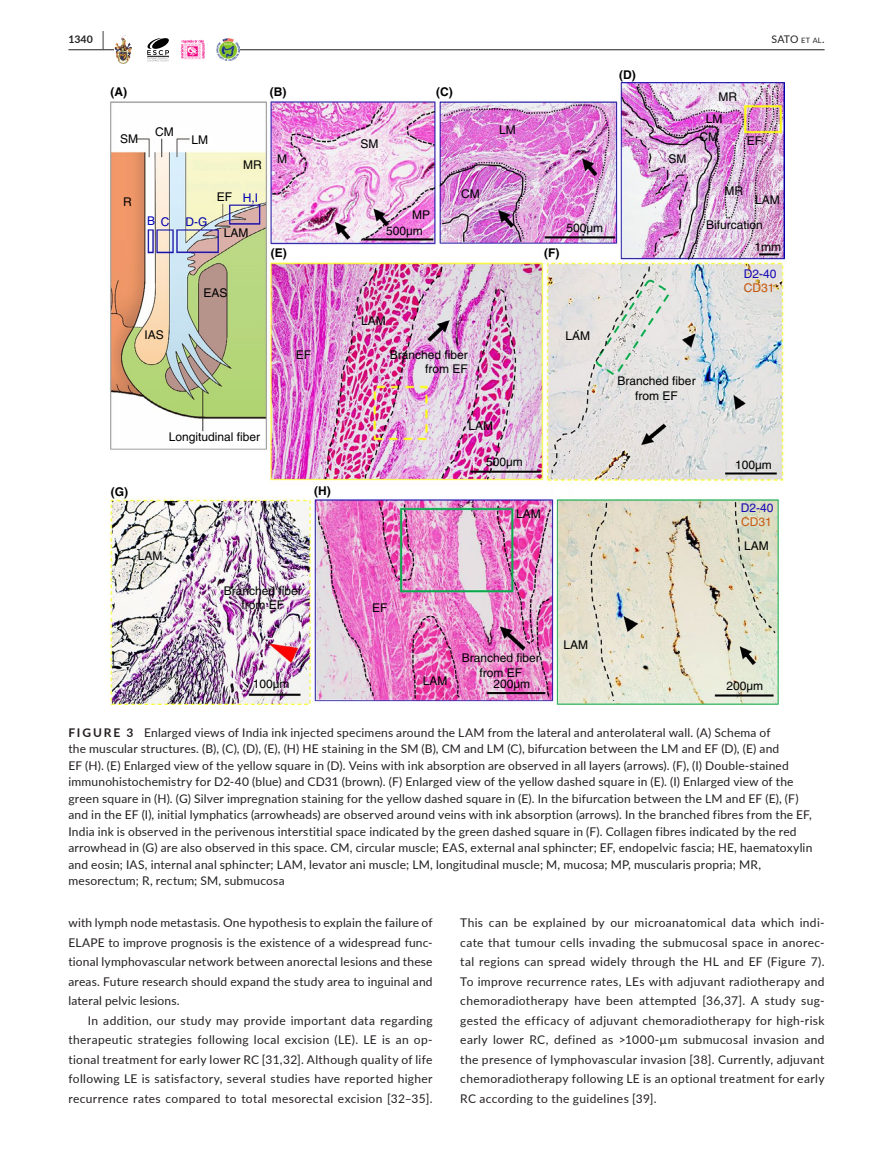
<style>
.page{position:relative;width:893px;height:1174px;background:#fff}
.page>*{position:absolute;margin:0;border:0;box-sizing:border-box;transform-origin:0 0}
.t1{font:12px/19.5px "Lato";letter-spacing:.015em;color:#231f20;text-align:justify}
.t2{font:12px/14.4px "Helvetica";color:#000;text-align:center}
.t3{font:700 12px "Helvetica";color:#000}
.t4{font:12px "Helvetica";color:#1708b4}
.t5{font:12px "Helvetica";color:#0000b2}
.t6{font:12px "Helvetica";color:#c55b12}
.t7{font:12px "Helvetica";color:#c4550a}
.t8{font:10.5px "Lato";color:#231f20}
.t9{font:700 10.5px "Lato";color:#231f20}
.s1{font-size:19.5px}
.s2{font-size:7.35px}
.s3{font-weight:700}
</style>
<div class="page">
<hr style="left:68px;top:49px;width:756px;height:1px;background:#231f20">
<div style="left:114px;top:35px;width:125px;height:30px;background:#fff"></div>
<img style="left:115px;top:36px;width:15px;height:28px">
<svg style="left:147px;top:38px;width:22px;height:23px"></svg>
<img style="left:181px;top:40px;width:24px;height:20px">
<img style="left:217px;top:39px;width:22px;height:22px">
<img style="left:108px;top:82px;width:676px;height:622px">
<p class="t9" style="left:68px;top:31px;width:37px">1340 <span class="s1">|</span></p>
<p class="t8" style="left:771px;top:31px;width:55px">SATO <span class="s2">et al</span>.</p>
<p class="t3" style="left:619px;top:68px;width:18px">(D)</p>
<p class="t3" style="left:111px;top:85px;width:18px">(A)</p>
<p class="t3" style="left:270px;top:85px;width:18px">(B)</p>
<p class="t3" style="left:436px;top:85px;width:18px">(C)</p>
<p class="t2" style="left:718px;top:90px;width:20px">MR</p>
<p class="t2" style="left:706px;top:111px;width:18px">LM</p>
<p class="t2" style="left:120px;top:132px;width:19px">SM</p>
<p class="t2" style="left:155px;top:125px;width:20px">CM</p>
<p class="t2" style="left:191px;top:132px;width:18px">LM</p>
<p class="t2" style="left:361px;top:137px;width:19px">SM</p>
<p class="t2" style="left:499px;top:122px;width:18px">LM</p>
<p class="t2" style="left:699px;top:130px;width:20px">CM</p>
<p class="t2" style="left:747px;top:133px;width:17px">EF</p>
<p class="t2" style="left:243px;top:157px;width:20px">MR</p>
<p class="t2" style="left:277px;top:151px;width:11px">M</p>
<p class="t2" style="left:669px;top:152px;width:19px">SM</p>
<p class="t2" style="left:123px;top:195px;width:10px">R</p>
<p class="t5" style="left:147px;top:214px;width:24px">B C</p>
<p class="t5" style="left:185px;top:214px;width:23px">D-G</p>
<p class="t2" style="left:217px;top:190px;width:17px">EF</p>
<p class="t2" style="left:224px;top:225px;width:26px">LAM</p>
<p class="t5" style="left:243px;top:191px;width:17px">H,I</p>
<p class="t2" style="left:461px;top:186px;width:20px">CM</p>
<p class="t2" style="left:724px;top:183px;width:20px">MR</p>
<p class="t2" style="left:755px;top:192px;width:26px">LAM</p>
<p class="t2" style="left:412px;top:207px;width:19px">MP</p>
<p class="t2" style="left:566px;top:220px;width:38px">500µm</p>
<p class="t2" style="left:754px;top:214px;width:28px;line-height:21.6px;text-align:left;text-indent:-48px">Bifurcation<br>1mm</p>
<p class="t4" style="left:744px;top:266px;width:34px">D2-40</p>
<p class="t2" style="left:386px;top:224px;width:38px">500µm</p>
<p class="t3" style="left:271px;top:246px;width:17px">(E)</p>
<p class="t3" style="left:544px;top:246px;width:17px">(F)</p>
<p class="t2" style="left:203px;top:286px;width:26px">EAS</p>
<p class="t7" style="left:744px;top:281px;width:32px">CD31</p>
<p class="t2" style="left:361px;top:313px;width:26px">LAM</p>
<p class="t2" style="left:145px;top:327px;width:21px">IAS</p>
<p class="t2" style="left:565px;top:329px;width:26px">LAM</p>
<p class="t2" style="left:296px;top:348px;width:17px">EF</p>
<p class="t2" style="left:390px;top:347px;width:80px;text-align:right">Branched fiber from EF</p>
<p class="t2" style="left:618px;top:374px;width:80px">Branched fiber from EF</p>
<p class="t2" style="left:469px;top:418px;width:26px">LAM</p>
<p class="t2" style="left:169px;top:429px;width:93px">Longitudinal fiber</p>
<p class="t2" style="left:486px;top:454px;width:38px">500µm</p>
<p class="t2" style="left:735px;top:457px;width:38px">100µm</p>
<p class="t3" style="left:111px;top:484px;width:19px">(G)</p>
<p class="t3" style="left:314px;top:483px;width:18px">(H)</p>
<p class="t2" style="left:138px;top:549px;width:26px">LAM</p>
<p class="t2" style="left:224px;top:583px;width:80px">Branched fiber from EF</p>
<p class="t2" style="left:253px;top:676px;width:38px">100µm</p>
<p class="t2" style="left:372px;top:601px;width:17px">EF</p>
<p class="t2" style="left:516px;top:506px;width:26px">LAM</p>
<p class="t2" style="left:462px;top:650px;width:80px">Branched fiber from EF</p>
<p class="t2" style="left:423px;top:674px;width:26px">LAM</p>
<p class="t2" style="left:493px;top:676px;width:38px">200µm</p>
<p class="t2" style="left:563px;top:638px;width:26px">LAM</p>
<p class="t4" style="left:741px;top:501px;width:34px">D2-40</p>
<p class="t6" style="left:741px;top:515px;width:32px">CD31</p>
<p class="t2" style="left:744px;top:539px;width:26px">LAM</p>
<p class="t2" style="left:727px;top:679px;width:38px">200µm</p>
<p class="t1" style="left:68px;top:723px;width:745px;line-height:16.5px;text-align:left"><span class="s3">FIGURE 3</span> Enlarged views of India ink injected specimens around the LAM from the lateral and anterolateral wall. (A) Schema of<br>the muscular structures. (B), (C), (D), (E), (H) HE staining in the SM (B), CM and LM (C), bifurcation between the LM and EF (D), (E) and<br>EF (H). (E) Enlarged view of the yellow square in (D). Veins with ink absorption are observed in all layers (arrows). (F), (I) Double-stained immunohistochemistry for D2-40 (blue) and CD31 (brown). (F) Enlarged view of the yellow dashed square in (E). (I) Enlarged view of the green square in (H). (G) Silver impregnation staining for the yellow dashed square in (E). In the bifurcation between the LM and EF (E), (F) and in the EF (I), initial lymphatics (arrowheads) are observed around veins with ink absorption (arrows). In the branched fibres from the EF, India ink is observed in the perivenous interstitial space indicated by the green dashed square in (F). Collagen fibres indicated by the red arrowhead in (G) are also observed in this space. CM, circular muscle; EAS, external anal sphincter; EF, endopelvic fascia; HE, haematoxylin and eosin; IAS, internal anal sphincter; LAM, levator ani muscle; LM, longitudinal muscle; M, mucosa; MP, muscularis propria; MR, mesorectum; R, rectum; SM, submucosa</p>
<p class="t1" style="left:68px;top:912px;width:366px">with lymph node metastasis. One hypothesis to explain the failure of ELAPE to improve prognosis is the existence of a widespread func&shy;tional lymphovascular network between anorectal lesions and these areas. Future research should expand the study area to inguinal and lateral pelvic lesions.</p>
<p class="t1" style="left:68px;top:1010px;width:366px;text-indent:20px">In addition, our study may provide important data regarding therapeutic strategies following local excision (LE). LE is an op&shy;tional treatment for early lower RC [31,32]. Although quality of life following LE is satisfactory, several studies have reported higher recurrence rates compared to total mesorectal excision [32–35].</p>
<p class="t1" style="left:460px;top:912px;width:366px">This can be explained by our microanatomical data which indi&shy;cate that tumour cells invading the submucosal space in anorec&shy;tal regions can spread widely through the HL and EF (Figure 7).<br>To improve recurrence rates, LEs with adjuvant radiotherapy and chemoradiotherapy have been attempted [36,37]. A study sug&shy;gested the efficacy of adjuvant chemoradiotherapy for high-risk early lower RC, defined as &gt;1000-µm submucosal invasion and the presence of lymphovascular invasion [38]. Currently, adjuvant chemoradiotherapy following LE is an optional treatment for early RC according to the guidelines [39].</p>
</div>
